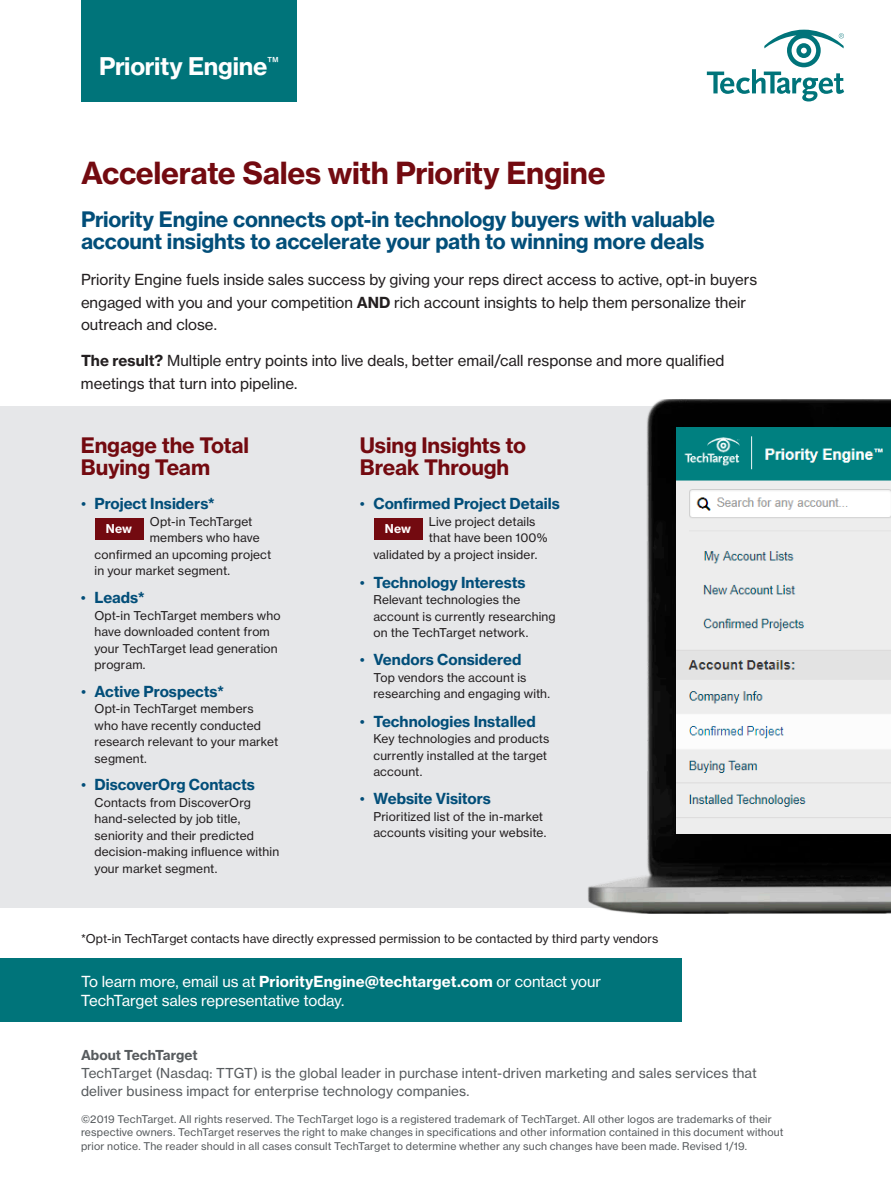
<style>
.page{position:relative;width:891px;height:1188px;background:#fff}
.page>*{position:absolute;margin:0;border:0;box-sizing:border-box;transform-origin:0 0}
.Product_paragraph{font:30px "N Haas Grotesk TX Std 75 Bd";letter-spacing:-.01em;color:#730a10}
.t1{font:24px "N Haas Grotesk TX Std 75 Bd";letter-spacing:-.01em;color:#fff}
.Paragraph_Style_afte{font:21px/22.5px "N Haas Grotesk TX Std 75 Bd";letter-spacing:-.01em;color:#024e79}
.Paragraph_Style_afte-2{font:21px/22.5px "N Haas Grotesk TX Std 75 Bd";letter-spacing:-.01em;color:#730a10}
.Paragraph_Style_afte-3{font:15px/22.5px "N Haas Grotesk TX Std 55 Rg";color:#231f20}
.t2{font:15px "N Haas Grotesk TX Std 75 Bd";color:#024e79}
.t3{font:15px/19.5px "N Haas Grotesk TX Std 55 Rg";letter-spacing:-.005em;color:#fff}
.t4{font:13.5px/18px "N Haas Grotesk TX Std 55 Rg";letter-spacing:.01em;color:#575b5e}
.t5{font:13.5px "N Haas Grotesk TX Std 75 Bd";color:#575b5e}
.Paragraph_Style_afte-4{font:12px/16.5px "N Haas Grotesk TX Std 55 Rg";letter-spacing:.01em;color:#231f20}
.Paragraph_Style_afte-5{font:12px "N Haas Grotesk TX Std 75 Bd";letter-spacing:.005em;color:#fff}
.t6{font:10.5px/13.5px "N Haas Grotesk TX Std 55 Rg";letter-spacing:.02em;color:#575b5e}
.s1{font-family:"N Haas Grotesk TX Std 75 Bd"}
.s2{font-family:"N Haas Grotesk TX Std 55 Rg"}
</style>
<div class="page">
<svg style="left:707px;top:30px;width:137px;height:71px"></svg>
<div style="left:81px;top:0;width:216px;height:102px;background:#00747a"></div>
<div style="left:0;top:959px;width:682px;height:63px;background:#00747a"></div>
<div style="left:0;top:407px;width:686px;height:501px;background:#e6e7e9"></div>
<div style="left:374px;top:518px;width:48px;height:22px;background:#730a10"></div>
<div style="left:95px;top:518px;width:48px;height:22px;background:#730a10"></div>
<img style="left:576px;top:399px;width:315px;height:514px">
<img style="left:677px;top:427px;width:214px;height:406px">
<h2 class="t1" style="left:99px;top:51px;width:181px">Priority Engine<sup>™</sup></h2>
<p class="Product_paragraph" style="left:81px;top:154px;width:526px">Accelerate Sales with Priority Engine</p>
<p class="Paragraph_Style_afte" style="left:81px;top:208px;width:636px">Priority Engine connects opt-in technology buyers with valuable account insights to accelerate your path to winning more deals</p>
<p class="Paragraph_Style_afte-3" style="left:81px;top:268px;width:678px">Priority Engine fuels inside sales success by giving your reps direct access to active, opt-in buyers engaged with you and your competition <span class="s1">AND</span> rich account insights to help them personalize their outreach and close.</p>
<p class="Paragraph_Style_afte-3" style="left:81px;top:349px;width:645px"><span class="s1">The result?</span> Multiple entry points into live deals, better email/call response and more qualified meetings that turn into pipeline.</p>
<p class="Paragraph_Style_afte-2" style="left:81px;top:434px;width:170px">Engage the Total<br>Buying Team</p>
<p class="t2" style="left:81px;top:494px;width:135px"><span class="s2">•</span> Project Insiders*</p>
<p class="Paragraph_Style_afte-4" style="left:150px;top:513px;width:104px">Opt-in TechTarget</p>
<p class="Paragraph_Style_afte-4" style="left:150px;top:530px;width:111px">members who have</p>
<p class="Paragraph_Style_afte-4" style="left:95px;top:546px;width:178px">confirmed an upcoming project</p>
<p class="Paragraph_Style_afte-4" style="left:95px;top:563px;width:137px">in your market segment.</p>
<p class="Paragraph_Style_afte-5" style="left:106px;top:521px;width:28px">New</p>
<p class="t2" style="left:81px;top:588px;width:66px"><span class="s2">•</span> Leads*</p>
<p class="Paragraph_Style_afte-4" style="left:94px;top:607px;width:188px">Opt-in TechTarget members who have downloaded content from your TechTarget lead generation program.</p>
<p class="t2" style="left:81px;top:682px;width:145px"><span class="s2">•</span> Active Prospects*</p>
<p class="Paragraph_Style_afte-4" style="left:95px;top:701px;width:185px">Opt-in TechTarget members who have recently conducted research relevant to your market segment.</p>
<p class="t2" style="left:81px;top:775px;width:175px"><span class="s2">•</span> DiscoverOrg Contacts</p>
<p class="Paragraph_Style_afte-4" style="left:94px;top:794px;width:186px">Contacts from DiscoverOrg hand-selected by job title, seniority and their predicted decision-making influence within your market segment.</p>
<p class="Paragraph_Style_afte-2" style="left:360px;top:434px;width:168px">Using Insights to<br>Break Through</p>
<p class="t2" style="left:360px;top:494px;width:202px"><span class="s2">•</span> Confirmed Project Details</p>
<p class="Paragraph_Style_afte-4" style="left:429px;top:513px;width:108px">Live project details</p>
<p class="Paragraph_Style_afte-4" style="left:429px;top:530px;width:120px">that have been 100%</p>
<p class="Paragraph_Style_afte-4" style="left:373px;top:546px;width:165px">validated by a project insider.</p>
<p class="t2" style="left:360px;top:573px;width:167px"><span class="s2">•</span> Technology Interests</p>
<p class="Paragraph_Style_afte-4" style="left:373px;top:592px;width:184px">Relevant technologies the account is currently researching on the TechTarget network.</p>
<p class="t2" style="left:360px;top:650px;width:163px"><span class="s2">•</span> Vendors Considered</p>
<p class="Paragraph_Style_afte-4" style="left:373px;top:669px;width:178px">Top vendors the account is researching and engaging with.</p>
<p class="t2" style="left:360px;top:712px;width:177px"><span class="s2">•</span> Technologies Installed</p>
<p class="Paragraph_Style_afte-4" style="left:373px;top:731px;width:177px">Key technologies and products currently installed at the target account.</p>
<p class="t2" style="left:360px;top:789px;width:133px"><span class="s2">•</span> Website Visitors</p>
<p class="Paragraph_Style_afte-4" style="left:373px;top:808px;width:174px">Prioritized list of the in-market accounts visiting your website.</p>
<p class="Paragraph_Style_afte-5" style="left:385px;top:521px;width:28px">New</p>
<p class="Paragraph_Style_afte-4" style="left:81px;top:930px;width:579px">*Opt-in TechTarget contacts have directly expressed permission to be contacted by third party vendors</p>
<p class="t3" style="left:81px;top:971px;width:522px">To learn more, email us at <span class="s1">PriorityEngine@techtarget.com</span> or contact your<br>TechTarget sales representative today.</p>
<p class="t5" style="left:81px;top:1046px;width:118px">About TechTarget</p>
<p class="t4" style="left:81px;top:1064px;width:677px">TechTarget (Nasdaq: TTGT) is the global leader in purchase intent-driven marketing and sales services that deliver business impact for enterprise technology companies.</p>
<p class="t6" style="left:81px;top:1112px;width:704px">©2019 TechTarget. All rights reserved. The TechTarget logo is a registered trademark of TechTarget. All other logos are trademarks of their respective owners. TechTarget reserves the right to make changes in specifications and other information contained in this document without prior notice. The reader should in all cases consult TechTarget to determine whether any such changes have been made. Revised 1/19.</p>
</div>
